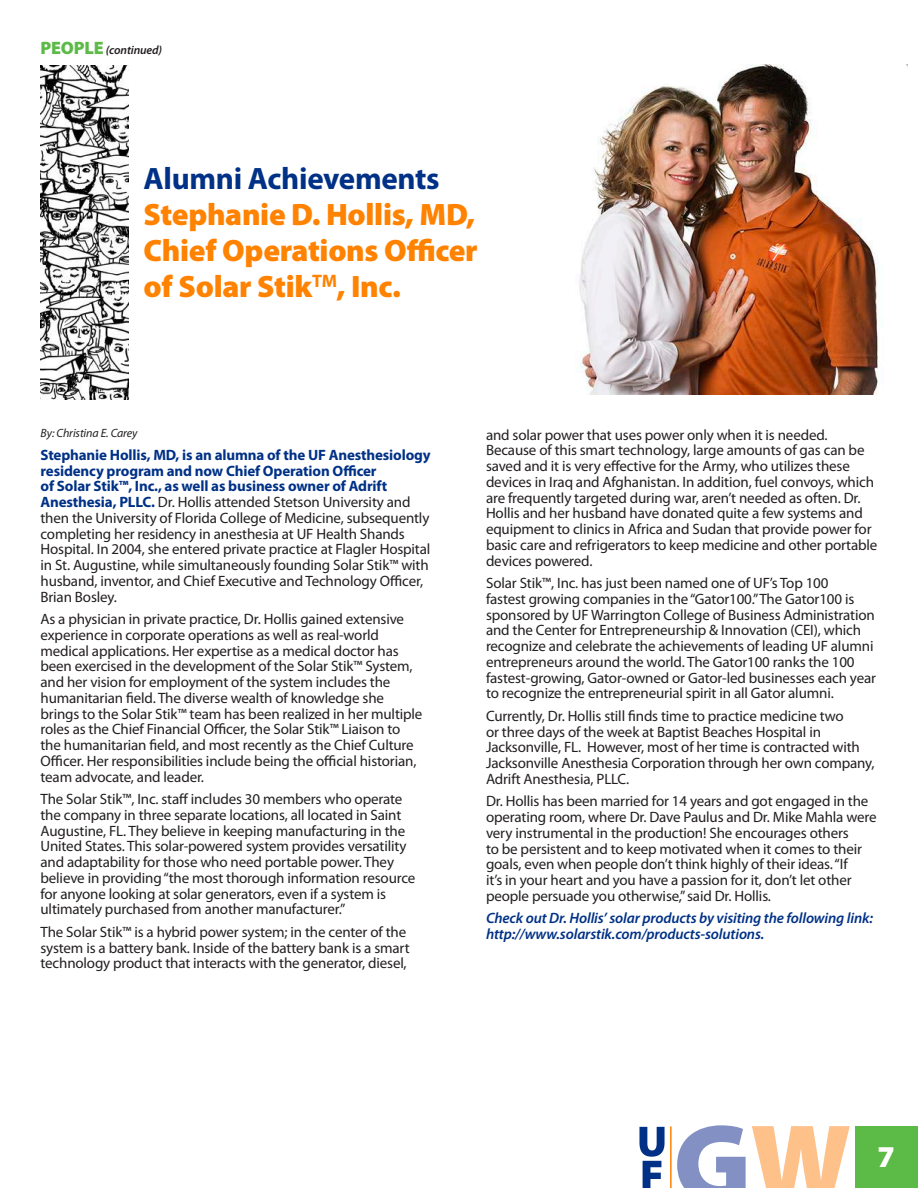
<style>
.page{position:relative;width:918px;height:1188px;background:#fff}
.page>*{position:absolute;margin:0;border:0;box-sizing:border-box;transform-origin:0 0}
.t1{font:900 31.05px/36.2px "Myriad Pro";letter-spacing:-.01em;color:#ff8200;text-align:justify}
.t2{font:700 31.05px "Myriad Pro";letter-spacing:-.01em;color:#003186}
.t3{font:900 30.45px "Myriad Pro";color:#fff}
.t4{font:15px/15.8px "Myriad Pro";letter-spacing:-.01em;color:#231f20}
.t5{font:italic 600 15px/15.8px "Myriad Pro";letter-spacing:-.01em;color:#003186}
.t6{font:italic 12px "Myriad Pro";letter-spacing:-.01em;color:#231f20}
.t7{font:italic 600 12px "Myriad Pro";letter-spacing:-.01em;color:#231f20}
.s1{font-weight:900;font-style:normal;font-size:18px;color:#5cba47}
.s2{font-weight:700;color:#003186}
</style>
<div class="page">
<div style="left:855px;top:1126px;width:63px;height:62px;background:#5cba47"></div>
<svg style="left:677px;top:1125px;width:69px;height:63px"></svg>
<svg style="left:752px;top:1126px;width:98px;height:62px"></svg>
<hr style="left:670px;top:1126px;width:2px;height:62px;background:#ff8200">
<svg style="left:639px;top:1127px;width:26px;height:61px"></svg>
<img style="left:575px;top:65px;width:332px;height:330px">
<img style="left:40px;top:65px;width:89px;height:335px">
<p class="t7" style="left:40px;top:43px;width:123px"><span class="s1">PEOPLE</span> (continued)</p>
<h1 class="t2" style="left:144px;top:161px;width:298px">Alumni Achievements</h1>
<h1 class="t1" style="left:144px;top:197px;width:336px">Stephanie D. Hollis, MD, Chief Operations Officer of Solar Stik<sup>TM</sup>, Inc.</h1>
<p class="t6" style="left:40px;top:427px;width:98px">By: Christina E. Carey</p>
<p class="t4" style="left:40px;top:447px;width:392px"><span class="s2">Stephanie Hollis, MD, is an alumna of the UF Anesthesiology residency program and now Chief Operation Officer<br>of Solar Stik™, Inc., as well as business owner of Adrift Anesthesia, PLLC.</span> Dr. Hollis attended Stetson University and then the University of Florida College of Medicine, subsequently completing her residency in anesthesia at UF Health Shands Hospital. In 2004, she entered private practice at Flagler Hospital in St. Augustine, while simultaneously founding Solar Stik™ with husband, inventor, and Chief Executive and Technology Officer, Brian Bosley.</p>
<p class="t4" style="left:40px;top:612px;width:384px">As a physician in private practice, Dr. Hollis gained extensive experience in corporate operations as well as real-world medical applications. Her expertise as a medical doctor has been exercised in the development of the Solar Stik™ System, and her vision for employment of the system includes the humanitarian field. The diverse wealth of knowledge she brings to the Solar Stik™ team has been realized in her multiple roles as the Chief Financial Officer, the Solar Stik™ Liaison to the humanitarian field, and most recently as the Chief Culture Officer. Her responsibilities include being the official historian, team advocate, and leader.</p>
<p class="t4" style="left:40px;top:792px;width:376px">The Solar Stik™, Inc. staff includes 30 members who operate the company in three separate locations, all located in Saint Augustine, FL. They believe in keeping manufacturing in the United States. This solar-powered system provides versatility and adaptability for those who need portable power. They believe in providing “the most thorough information resource for anyone looking at solar generators, even if a system is ultimately purchased from another manufacturer.”</p>
<p class="t4" style="left:40px;top:924px;width:371px">The Solar Stik™ is a hybrid power system; in the center of the system is a battery bank. Inside of the battery bank is a smart technology product that interacts with the generator, diesel,</p>
<p class="t4" style="left:486px;top:427px;width:393px">and solar power that uses power only when it is needed.<br>Because of this smart technology, large amounts of gas can be saved and it is very effective for the Army, who utilizes these devices in Iraq and Afghanistan. In addition, fuel convoys, which are frequently targeted during war, aren’t needed as often. Dr.<br>Hollis and her husband have donated quite a few systems and equipment to clinics in Africa and Sudan that provide power for basic care and refrigerators to keep medicine and other portable devices powered.</p>
<p class="t4" style="left:486px;top:575px;width:392px">Solar Stik™, Inc. has just been named one of UF’s Top 100<br>fastest growing companies in the “Gator100.” The Gator100 is sponsored by UF Warrington College of Business Administration and the Center for Entrepreneurship &amp; Innovation (CEI), which recognize and celebrate the achievements of leading UF alumni entrepreneurs around the world. The Gator100 ranks the 100 fastest-growing, Gator-owned or Gator-led businesses each year to recognize the entrepreneurial spirit in all Gator alumni.</p>
<p class="t4" style="left:486px;top:708px;width:390px">Currently, Dr. Hollis still finds time to practice medicine two<br>or three days of the week at Baptist Beaches Hospital in Jacksonville, FL. However, most of her time is contracted with Jacksonville Anesthesia Corporation through her own company, Adrift Anesthesia, PLLC.</p>
<p class="t4" style="left:486px;top:794px;width:392px">Dr. Hollis has been married for 14 years and got engaged in the operating room, where Dr. Dave Paulus and Dr. Mike Mahla were very instrumental in the production! She encourages others<br>to be persistent and to keep motivated when it comes to their goals, even when people don’t think highly of their ideas. “If<br>it’s in your heart and you have a passion for it, don’t let other people persuade you otherwise,” said Dr. Hollis.</p>
<p class="t5" style="left:486px;top:911px;width:389px">Check out Dr. Hollis’ solar products by visiting the following link: http://www.solarstik.com/products-solutions.</p>
<h2 class="t3" style="left:878px;top:1139px;width:19px">7</h2>
</div>
